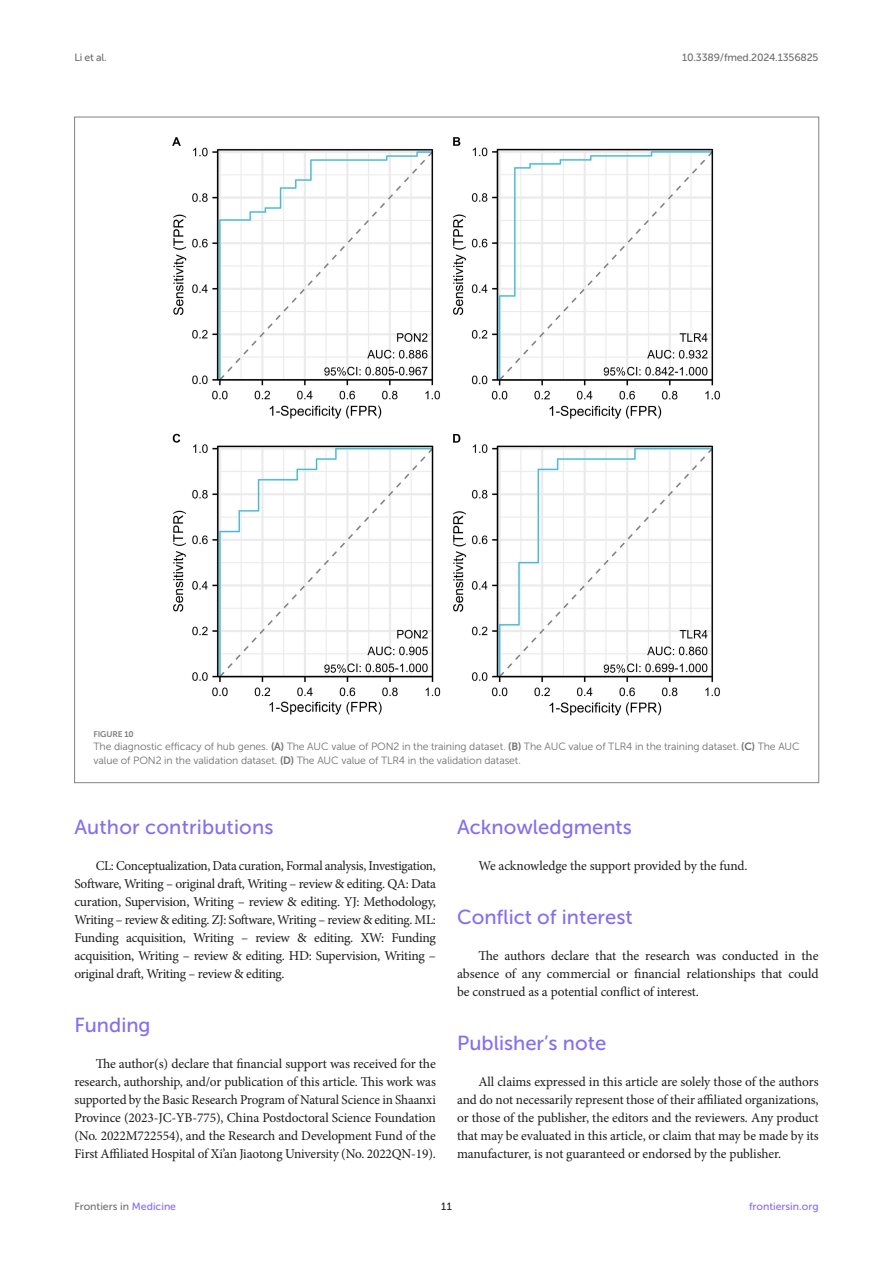
<style>
.page{position:relative;width:893px;height:1263px;background:#fff}
.page>*{position:absolute;margin:0;border:0;box-sizing:border-box;transform-origin:0 0}
.HEAD_1{font:20.25px "Museo Sans 500";color:#856df0}
.TEXT_FLUSH{font:13.5px/18px "Minion Pro";letter-spacing:-.01em;color:#1b1c1b;text-align:justify}
.FIG_LEG{font:10.5px/13.5px "Museo Sans 300";letter-spacing:-.01em;color:#706f70}
.t1{font:10.5px "Museo Sans 500";letter-spacing:-.015em;color:#706f70}
.t2{font:10.5px "Museo Sans 500";color:#856df0}
.t3{font:10.5px "Museo Sans 500";color:#1b1c1b}
.FIG_HD{font:8.25px "Museo Sans 700";letter-spacing:-.01em;color:#7e7f7f}
.s1{font-family:"Museo Sans 700"}
.s2{color:#856df0}
</style>
<div class="page">
<img style="left:172px;top:137px;width:548px;height:579px">
<p class="t1" style="left:74px;top:51px;width:34px">Li et al.</p>
<p class="t1" style="left:682px;top:51px;width:138px">10.3389/fmed.2024.1356825</p>
<p class="FIG_HD" style="left:94px;top:729px;width:42px">FIGURE 10</p>
<p class="FIG_LEG" style="left:94px;top:740px;width:708px">The diagnostic efficacy of hub genes. <span class="s1">(A)</span> The AUC value of PON2 in the training dataset. <span class="s1">(B)</span> The AUC value of TLR4 in the training dataset. <span class="s1">(C)</span> The AUC value of PON2 in the validation dataset. <span class="s1">(D)</span> The AUC value of TLR4 in the validation dataset.</p>
<p class="HEAD_1" style="left:74px;top:816px;width:201px">Author contributions</p>
<p class="TEXT_FLUSH" style="left:74px;top:857px;width:363px;text-indent:21px">CL: Conceptualization, Data curation, Formal analysis, Investigation, Software, Writing – original draft, Writing – review &amp; editing. QA: Data curation, Supervision, Writing – review &amp; editing. YJ: Methodology, Writing – review &amp; editing. ZJ: Software, Writing – review &amp; editing. ML:<br>Funding acquisition, Writing – review &amp; editing. XW: Funding acquisition, Writing – review &amp; editing. HD: Supervision, Writing – original draft, Writing – review &amp; editing.</p>
<p class="HEAD_1" style="left:74px;top:1014px;width:78px">Funding</p>
<p class="TEXT_FLUSH" style="left:74px;top:1055px;width:363px;text-indent:21px">The author(s) declare that financial support was received for the research, authorship, and/or publication of this article. This work was supported by the Basic Research Program of Natural Science in Shaanxi Province (2023-JC-YB-775), China Postdoctoral Science Foundation (No. 2022M722554), and the Research and Development Fund of the First Affiliated Hospital of Xi’an Jiaotong University (No. 2022QN-19).</p>
<p class="HEAD_1" style="left:457px;top:816px;width:176px">Acknowledgments</p>
<p class="TEXT_FLUSH" style="left:478px;top:857px;width:271px">We acknowledge the support provided by the fund.</p>
<p class="HEAD_1" style="left:457px;top:906px;width:177px">Conflict of interest</p>
<p class="TEXT_FLUSH" style="left:457px;top:947px;width:363px;text-indent:21px">The authors declare that the research was conducted in the absence of any commercial or financial relationships that could be construed as a potential conflict of interest.</p>
<p class="HEAD_1" style="left:457px;top:1032px;width:151px">Publisher’s note</p>
<p class="TEXT_FLUSH" style="left:457px;top:1073px;width:363px;text-indent:21px">All claims expressed in this article are solely those of the authors and do not necessarily represent those of their affiliated organizations, or those of the publisher, the editors and the reviewers. Any product that may be evaluated in this article, or claim that may be made by its manufacturer, is not guaranteed or endorsed by the publisher.</p>
<p class="t1" style="left:74px;top:1200px;width:103px">Frontiers in <span class="s2">Medicine</span></p>
<p class="t3" style="left:441px;top:1200px;width:12px">11</p>
<p class="t2" style="left:749px;top:1200px;width:71px">frontiersin.org</p>
</div>
